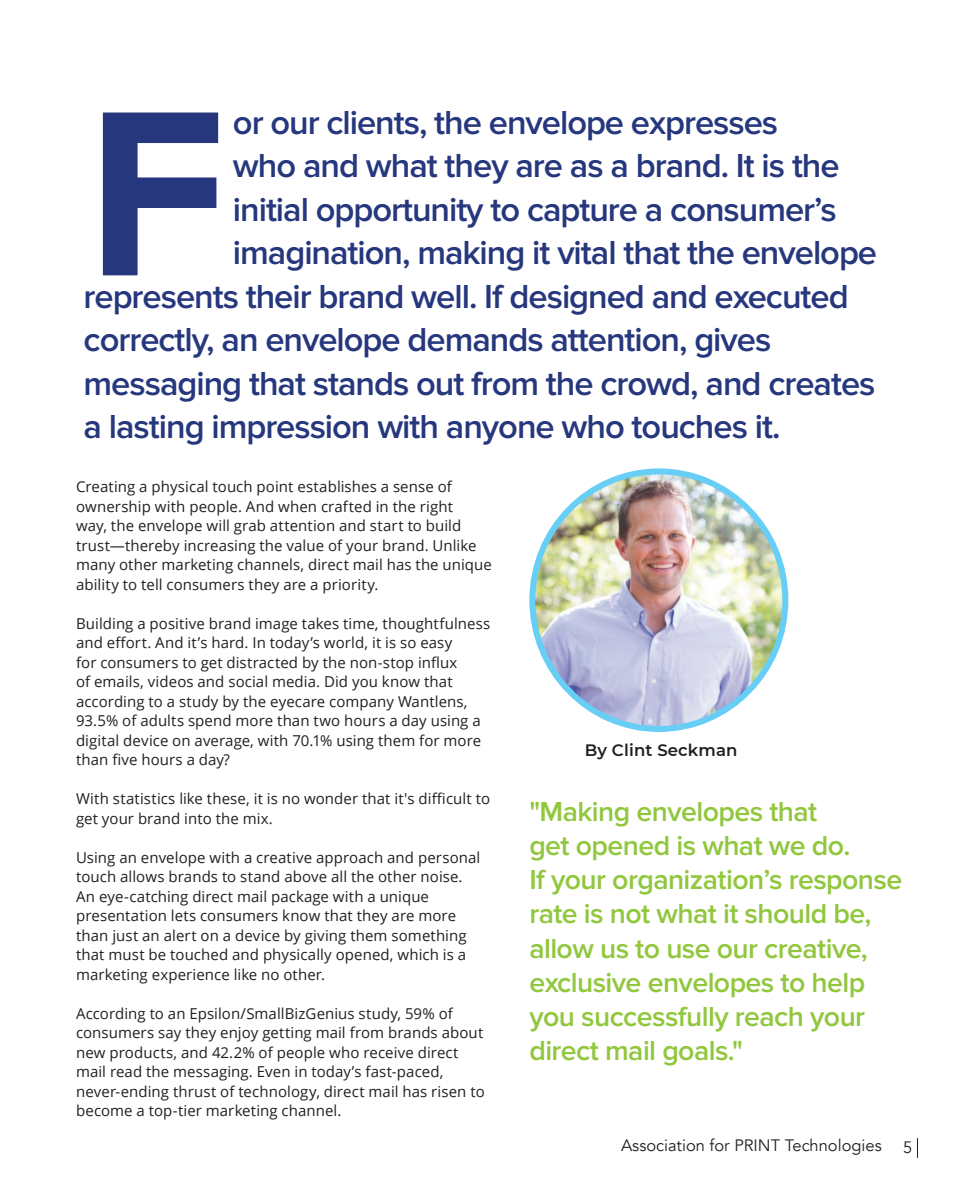
<style>
.page{position:relative;width:972px;height:1188px;background:#fff}
.page>*{position:absolute;margin:0;border:0;box-sizing:border-box;transform-origin:0 0}
.t1{font:700 244.05px "Proxima Nova";color:#26377d}
.t2{font:600 34.5px "Proxima Nova";letter-spacing:-.03em;color:#26377d}
.t3{font:600 28.5px/34.2px "Proxima Nova";letter-spacing:-.02em;color:#91c73d}
.t4{font:16.5px "Avenir";color:#231f20}
.t5{font:600 16.5px "Montserrat";letter-spacing:.01em;color:#231f20}
.t6{font:15px/19.5px "Open Sans";letter-spacing:.005em;color:#231f20}
</style>
<div class="page">
<img style="left:532px;top:472px;width:253px;height:257px">
<div style="left:529px;top:468px;width:259px;height:264px;border:6px solid #67cef5;border-radius:50%"></div>
<p class="t2" style="left:233px;top:102px;width:547px">or our clients, the envelope expresses</p>
<p class="t2" style="left:233px;top:146px;width:608px">who and what they are as a brand. It is the</p>
<p class="t2" style="left:233px;top:189px;width:605px">initial opportunity to capture a consumer’s</p>
<p class="t2" style="left:233px;top:233px;width:646px">imagination, making it vital that the envelope</p>
<p class="t2" style="left:84px;top:276px;width:767px">represents their brand well. If designed and executed</p>
<p class="t2" style="left:84px;top:320px;width:689px">correctly, an envelope demands attention, gives</p>
<p class="t2" style="left:84px;top:363px;width:793px">messaging that stands out from the crowd, and creates</p>
<p class="t2" style="left:84px;top:407px;width:698px">a lasting impression with anyone who touches it.</p>
<p class="t1" style="left:87px;top:54px;width:141px">F</p>
<p class="t6" style="left:76px;top:476px;width:417px">Creating a physical touch point establishes a sense of ownership with people. And when crafted in the right<br>way, the envelope will grab attention and start to build trust—thereby increasing the value of your brand. Unlike many other marketing channels, direct mail has the unique ability to tell consumers they are a priority.</p>
<p class="t6" style="left:76px;top:613px;width:416px">Building a positive brand image takes time, thoughtfulness and effort. And it’s hard. In today’s world, it is so easy<br>for consumers to get distracted by the non-stop influx<br>of emails, videos and social media. Did you know that according to a study by the eyecare company Wantlens, 93.5% of adults spend more than two hours a day using a digital device on average, with 70.1% using them for more than five hours a day?</p>
<p class="t6" style="left:76px;top:788px;width:416px">With statistics like these, it is no wonder that it's difficult to get your brand into the mix.</p>
<p class="t6" style="left:76px;top:847px;width:406px">Using an envelope with a creative approach and personal touch allows brands to stand above all the other noise.<br>An eye-catching direct mail package with a unique presentation lets consumers know that they are more than just an alert on a device by giving them something that must be touched and physically opened, which is a marketing experience like no other.</p>
<p class="t6" style="left:76px;top:1003px;width:410px">According to an Epsilon/SmallBizGenius study, 59% of consumers say they enjoy getting mail from brands about new products, and 42.2% of people who receive direct mail read the messaging. Even in today’s fast-paced, never-ending thrust of technology, direct mail has risen to become a top-tier marketing channel.</p>
<p class="t5" style="left:585px;top:738px;width:154px">By Clint Seckman</p>
<p class="t3" style="left:529px;top:795px;width:289px">"Making envelopes that</p>
<p class="t3" style="left:529px;top:829px;width:323px">get opened is what we do.</p>
<p class="t3" style="left:529px;top:863px;width:374px">If your organization’s response rate is not what it should be, allow us to use our creative,</p>
<p class="t3" style="left:529px;top:966px;width:337px;text-align:justify">exclusive envelopes to help you successfully reach your direct mail goals."</p>
<p class="t4" style="left:621px;top:1135px;width:262px">Association for PRINT Technologies</p>
<p class="t4" style="left:903px;top:1137px;width:11px">5</p>
</div>
